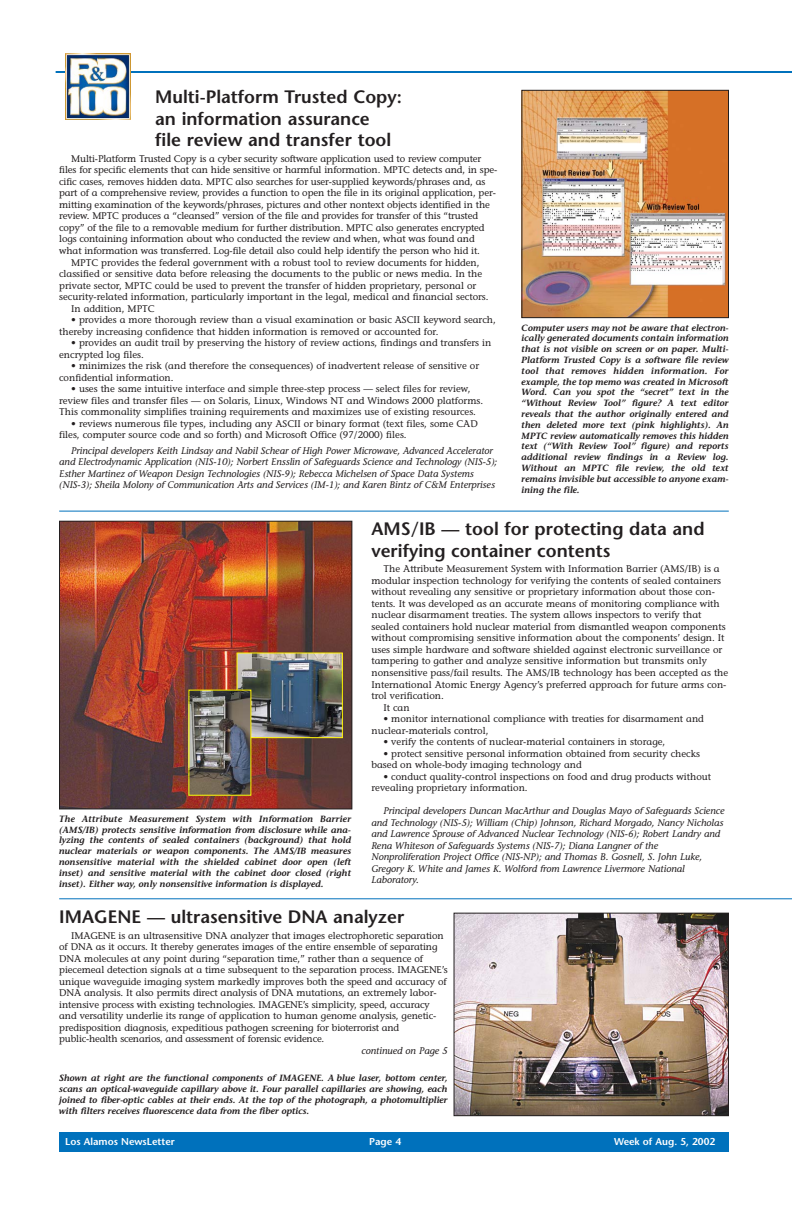
<style>
.page{position:relative;width:792px;height:1224px;background:#fff}
.page>*{position:absolute;margin:0;border:0;box-sizing:border-box;transform-origin:0 0}
.t1{font:600 18px/21.6px "Stone Sans";color:#231f20}
.t2{font:600 10px "Stone Sans";color:#fff}
.t3{font:9.6px/11.5px "Stone Informal";color:#231f20}
.t4{font:italic 9.6px/11.5px "Stone Informal";color:#231f20}
.t5{font:italic 600 9px/10.8px "Stone Informal";color:#231f20;text-align:justify}
</style>
<div class="page">
<hr style="left:56px;top:71px;width:736px;height:2px;background:#0071bc">
<div style="left:59px;top:1133px;width:670px;height:19px;background:#0071bc"></div>
<hr style="left:59px;top:511px;width:670px;height:1px;background:#0071bc">
<img style="left:61px;top:523px;width:289px;height:284px">
<div style="left:59px;top:521px;width:293px;height:288px;border:1px solid #231f20"></div>
<img style="left:239px;top:654px;width:102px;height:82px">
<div style="left:237px;top:652px;width:106px;height:86px;border:1px solid #fff200"></div>
<img style="left:190px;top:692px;width:59px;height:102px">
<div style="left:188px;top:690px;width:63px;height:106px;border:1px solid #fff200"></div>
<div style="left:65px;top:53px;width:66px;height:88px;background:#fff"></div>
<img style="left:65px;top:53px;width:65px;height:67px">
<hr style="left:59px;top:898px;width:733px;height:1px;background:#0071bc">
<img style="left:456px;top:915px;width:271px;height:199px">
<div style="left:454px;top:913px;width:275px;height:203px;border:1px solid #231f20"></div>
<img style="left:524px;top:92px;width:203px;height:224px">
<div style="left:522px;top:90px;width:207px;height:228px;border:1px solid #231f20"></div>
<h1 class="t1" style="left:155px;top:88px;width:248px">Multi-Platform Trusted Copy: an information assurance<br>file review and transfer tool</h1>
<p class="t3" style="left:71px;top:154px;width:412px">Multi-Platform Trusted Copy is a cyber security software application used to review computer</p>
<p class="t3" style="left:59px;top:165px;width:440px">files for specific elements that can hide sensitive or harmful information. MPTC detects and, in spe-</p>
<p class="t3" style="left:59px;top:177px;width:428px">cific cases, removes hidden data. MPTC also searches for user-supplied keywords/phrases and, as</p>
<p class="t3" style="left:59px;top:188px;width:438px">part of a comprehensive review, provides a function to open the file in its original application, per-</p>
<p class="t3" style="left:59px;top:200px;width:432px">mitting examination of the keywords/phrases, pictures and other nontext objects identified in the</p>
<p class="t3" style="left:59px;top:211px;width:420px">review. MPTC produces a “cleansed” version of the file and provides for transfer of this “trusted</p>
<p class="t3" style="left:59px;top:223px;width:427px">copy” of the file to a removable medium for further distribution. MPTC also generates encrypted</p>
<p class="t3" style="left:59px;top:234px;width:417px">logs containing information about who conducted the review and when, what was found and</p>
<p class="t3" style="left:59px;top:246px;width:422px">what information was transferred. Log-file detail also could help identify the person who hid it.</p>
<p class="t3" style="left:71px;top:257px;width:410px">MPTC provides the federal government with a robust tool to review documents for hidden,</p>
<p class="t3" style="left:59px;top:269px;width:425px">classified or sensitive data before releasing the documents to the public or news media. In the</p>
<p class="t3" style="left:59px;top:280px;width:419px">private sector, MPTC could be used to prevent the transfer of hidden proprietary, personal or</p>
<p class="t3" style="left:59px;top:292px;width:431px">security-related information, particularly important in the legal, medical and financial sectors.</p>
<p class="t3" style="left:71px;top:304px;width:85px">In addition, MPTC</p>
<p class="t3" style="left:59px;top:315px;width:438px;text-indent:12px">• provides a more thorough review than a visual examination or basic ASCII keyword search, thereby increasing confidence that hidden information is removed or accounted for.</p>
<p class="t3" style="left:59px;top:338px;width:434px;text-indent:12px">• provides an audit trail by preserving the history of review actions, findings and transfers in encrypted log files.</p>
<p class="t3" style="left:59px;top:361px;width:422px;text-indent:12px">• minimizes the risk (and therefore the consequences) of inadvertent release of sensitive or confidential information.</p>
<p class="t3" style="left:59px;top:384px;width:426px;text-indent:12px">• uses the same intuitive interface and simple three-step process — select files for review, review files and transfer files — on Solaris, Linux, Windows NT and Windows 2000 platforms.<br>This commonality simplifies training requirements and maximizes use of existing resources.</p>
<p class="t3" style="left:59px;top:419px;width:420px;text-indent:12px">• reviews numerous file types, including any ASCII or binary format (text files, some CAD files, computer source code and so forth) and Microsoft Office (97/2000) files.</p>
<p class="t4" style="left:59px;top:446px;width:440px;text-indent:12px">Principal developers Keith Lindsay and Nabil Schear of High Power Microwave, Advanced Accelerator and Electrodynamic Application (NIS-10); Norbert Ensslin of Safeguards Science and Technology (NIS-5); Esther Martinez of Weapon Design Technologies (NIS-9); Rebecca Michelsen of Space Data Systems (NIS-3); Sheila Molony of Communication Arts and Services (IM-1); and Karen Bintz of C&amp;M Enterprises</p>
<p class="t5" style="left:522px;top:323px;width:209px">Computer users may not be aware that electron&shy;ically generated documents contain information that is not visible on screen or on paper. Multi-Platform Trusted Copy is a software file review tool that removes hidden information. For example, the top memo was created in Microsoft Word. Can you spot the “secret” text in the “Without Review Tool” figure? A text editor reveals that the author originally entered and then deleted more text (pink highlights). An MPTC review automatically removes this hidden text (“With Review Tool” figure) and reports additional review findings in a Review log.<br>Without an MPTC file review, the old text remains invisible but accessible to anyone exam&shy;ining the file.</p>
<h1 class="t1" style="left:371px;top:520px;width:335px">AMS/IB — tool for protecting data and verifying container contents</h1>
<p class="t3" style="left:383px;top:564px;width:338px">The Attribute Measurement System with Information Barrier (AMS/IB) is a</p>
<p class="t3" style="left:371px;top:576px;width:351px">modular inspection technology for verifying the contents of sealed containers</p>
<p class="t3" style="left:371px;top:587px;width:345px">without revealing any sensitive or proprietary information about those con-</p>
<p class="t3" style="left:371px;top:599px;width:350px">tents. It was developed as an accurate means of monitoring compliance with</p>
<p class="t3" style="left:371px;top:610px;width:331px">nuclear disarmament treaties. The system allows inspectors to verify that</p>
<p class="t3" style="left:371px;top:622px;width:356px">sealed containers hold nuclear material from dismantled weapon components</p>
<p class="t3" style="left:371px;top:633px;width:355px">without compromising sensitive information about the components’ design. It</p>
<p class="t3" style="left:371px;top:645px;width:352px">uses simple hardware and software shielded against electronic surveillance or</p>
<p class="t3" style="left:371px;top:656px;width:337px">tampering to gather and analyze sensitive information but transmits only</p>
<p class="t3" style="left:371px;top:668px;width:358px">nonsensitive pass/fail results. The AMS/IB technology has been accepted as the</p>
<p class="t3" style="left:371px;top:679px;width:356px">International Atomic Energy Agency’s preferred approach for future arms con-</p>
<p class="t3" style="left:371px;top:691px;width:74px">trol verification.</p>
<p class="t3" style="left:383px;top:702px;width:28px">It can</p>
<p class="t3" style="left:371px;top:714px;width:334px;text-indent:12px">• monitor international compliance with treaties for disarmament and nuclear-materials control,</p>
<p class="t3" style="left:383px;top:737px;width:283px">• verify the contents of nuclear-material containers in storage,</p>
<p class="t3" style="left:371px;top:749px;width:330px;text-indent:12px">• protect sensitive personal information obtained from security checks based on whole-body imaging technology and</p>
<p class="t3" style="left:371px;top:772px;width:341px;text-indent:12px">• conduct quality-control inspections on food and drug products without revealing proprietary information.</p>
<p class="t4" style="left:371px;top:806px;width:355px;text-indent:12px">Principal developers Duncan MacArthur and Douglas Mayo of Safeguards Science and Technology (NIS-5); William (Chip) Johnson, Richard Morgado, Nancy Nicholas and Lawrence Sprouse of Advanced Nuclear Technology (NIS-6); Robert Landry and Rena Whiteson of Safeguards Systems (NIS-7); Diana Langner of the Nonproliferation Project Office (NIS-NP); and Thomas B. Gosnell, S. John Luke, Gregory K. White and James K. Wolford from Lawrence Livermore National Laboratory.</p>
<p class="t5" style="left:59px;top:814px;width:294px">The Attribute Measurement System with Information Barrier (AMS/IB) protects sensitive information from disclosure while ana&shy;lyzing the contents of sealed containers (background) that hold nuclear materials or weapon components. The AMS/IB measures nonsensitive material with the shielded cabinet door open (left inset) and sensitive material with the cabinet door closed (right inset). Either way, only nonsensitive information is displayed.</p>
<h1 class="t1" style="left:59px;top:908px;width:347px">IMAGENE — ultrasensitive DNA analyzer</h1>
<p class="t3" style="left:59px;top:930px;width:390px;text-indent:12px">IMAGENE is an ultrasensitive DNA analyzer that images electrophoretic separation of DNA as it occurs. It thereby generates images of the entire ensemble of separating DNA molecules at any point during “separation time,” rather than a sequence of piecemeal detection signals at a time subsequent to the separation process. IMAGENE’s unique waveguide imaging system markedly improves both the speed and accuracy of DNA analysis. It also permits direct analysis of DNA mutations, an extremely labor&shy;intensive process with existing technologies. IMAGENE’s simplicity, speed, accuracy and versatility underlie its range of application to human genome analysis, genetic&shy;predisposition diagnosis, expeditious pathogen screening for bioterrorist and public-health scenarios, and assessment of forensic evidence.</p>
<p class="t4" style="left:362px;top:1046px;width:88px">continued on Page 5</p>
<p class="t5" style="left:59px;top:1074px;width:390px">Shown at right are the functional components of IMAGENE. A blue laser, bottom center, scans an optical-waveguide capillary above it. Four parallel capillaries are showing, each joined to fiber-optic cables at their ends. At the top of the photograph, a photomultiplier with filters receives fluorescence data from the fiber optics.</p>
<p class="t2" style="left:65px;top:1137px;width:111px">Los Alamos NewsLetter</p>
<p class="t2" style="left:369px;top:1137px;width:33px">Page 4</p>
<p class="t2" style="left:614px;top:1137px;width:103px">Week of Aug. 5, 2002</p>
</div>
